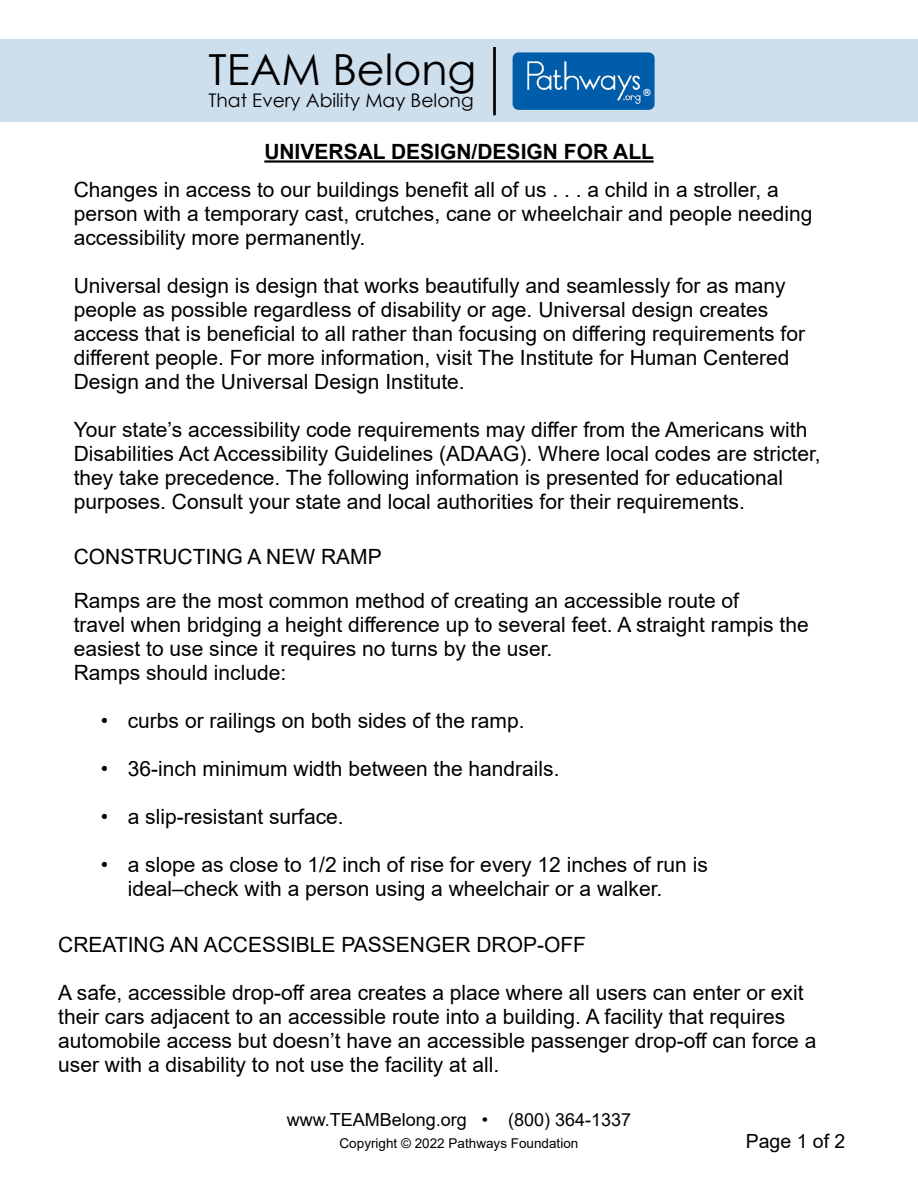
<style>
.page{position:relative;width:918px;height:1188px;background:#fff}
.page>*{position:absolute;margin:0;border:0;box-sizing:border-box;transform-origin:0 0}
.t1{font:42.9px "Century Gothic";color:#000}
.t2{font:21px/24px "Arial";color:#000}
.t3{font:700 21px "Arial";color:#000}
.t4{font:19.5px "Arial";color:#000}
.t5{font:18.75px "Century Gothic";color:#000}
.t6{font:18px "Arial";color:#000}
.t7{font:13.5px "Arial";color:#000}
.t8{font:700 9.75px "Century Gothic";color:#fff}
</style>
<div class="page">
<hr style="left:264px;top:160px;width:390px;height:3px;background:#000">
<div style="left:0;top:39px;width:918px;height:83px;background:#cddeed"></div>
<hr style="left:493px;top:47px;width:3px;height:68px;background:#000">
<div style="left:513px;top:52px;width:142px;height:58px;background:#005da9;border-radius:6px"></div>
<img style="left:527px;top:61px;width:114px;height:42px">
<h1 class="t1" style="left:209px;top:39px;width:269px">TEAM Belong</h1>
<p class="t5" style="left:209px;top:88px;width:267px">That Every Ability May Belong</p>
<p class="t8" style="left:643px;top:86px;width:9px">®</p>
<p class="t3" style="left:264px;top:137px;width:391px">UNIVERSAL DESIGN/DESIGN FOR ALL</p>
<p class="t2" style="left:74px;top:177px;width:740px">Changes in access to our buildings benefit all of us . . . a child in a stroller, a person with a temporary cast, crutches, cane or wheelchair and people needing accessibility more permanently.</p>
<p class="t2" style="left:74px;top:273px;width:733px">Universal design is design that works beautifully and seamlessly for as many people as possible regardless of disability or age. Universal design creates access that is beneficial to all rather than focusing on differing requirements for different people. For more information, visit The Institute for Human Centered Design and the Universal Design Institute.</p>
<p class="t2" style="left:74px;top:417px;width:748px">Your state’s accessibility code requirements may differ from the Americans with Disabilities Act Accessibility Guidelines (ADAAG). Where local codes are stricter, they take precedence. The following information is presented for educational purposes. Consult your state and local authorities for their requirements.</p>
<p class="t2" style="left:74px;top:535px;width:667px;line-height:43.8px">CONSTRUCTING A NEW RAMP<br>Ramps are the most common method of creating an accessible route of</p>
<p class="t2" style="left:74px;top:613px;width:736px">travel when bridging a height difference up to several feet. A straight rampis the easiest to use since it requires no turns by the user.<br>Ramps should include:</p>
<p class="t2" style="left:101px;top:709px;width:425px">• curbs or railings on both sides of the ramp.</p>
<p class="t2" style="left:101px;top:757px;width:460px">• 36-inch minimum width between the handrails.</p>
<p class="t2" style="left:101px;top:805px;width:244px">• a slip-resistant surface.</p>
<p class="t2" style="left:128px;top:853px;width:582px;text-indent:-27px">• a slope as close to 1/2 inch of rise for every 12 inches of run is ideal–check with a person using a wheelchair or a walker.</p>
<p class="t2" style="left:58px;top:932px;width:529px">CREATING AN ACCESSIBLE PASSENGER DROP-OFF</p>
<p class="t2" style="left:58px;top:980px;width:760px">A safe, accessible drop-off area creates a place where all users can enter or exit their cars adjacent to an accessible route into a building. A facility that requires automobile access but doesn’t have an accessible passenger drop-off can force a user with a disability to not use the facility at all.</p>
<p class="t6" style="left:287px;top:1107px;width:346px">www.TEAMBelong.org • (800) 364-1337</p>
<p class="t7" style="left:340px;top:1134px;width:240px">Copyright © 2022 Pathways Foundation</p>
<p class="t4" style="left:746px;top:1128px;width:101px">Page 1 of 2</p>
</div>
